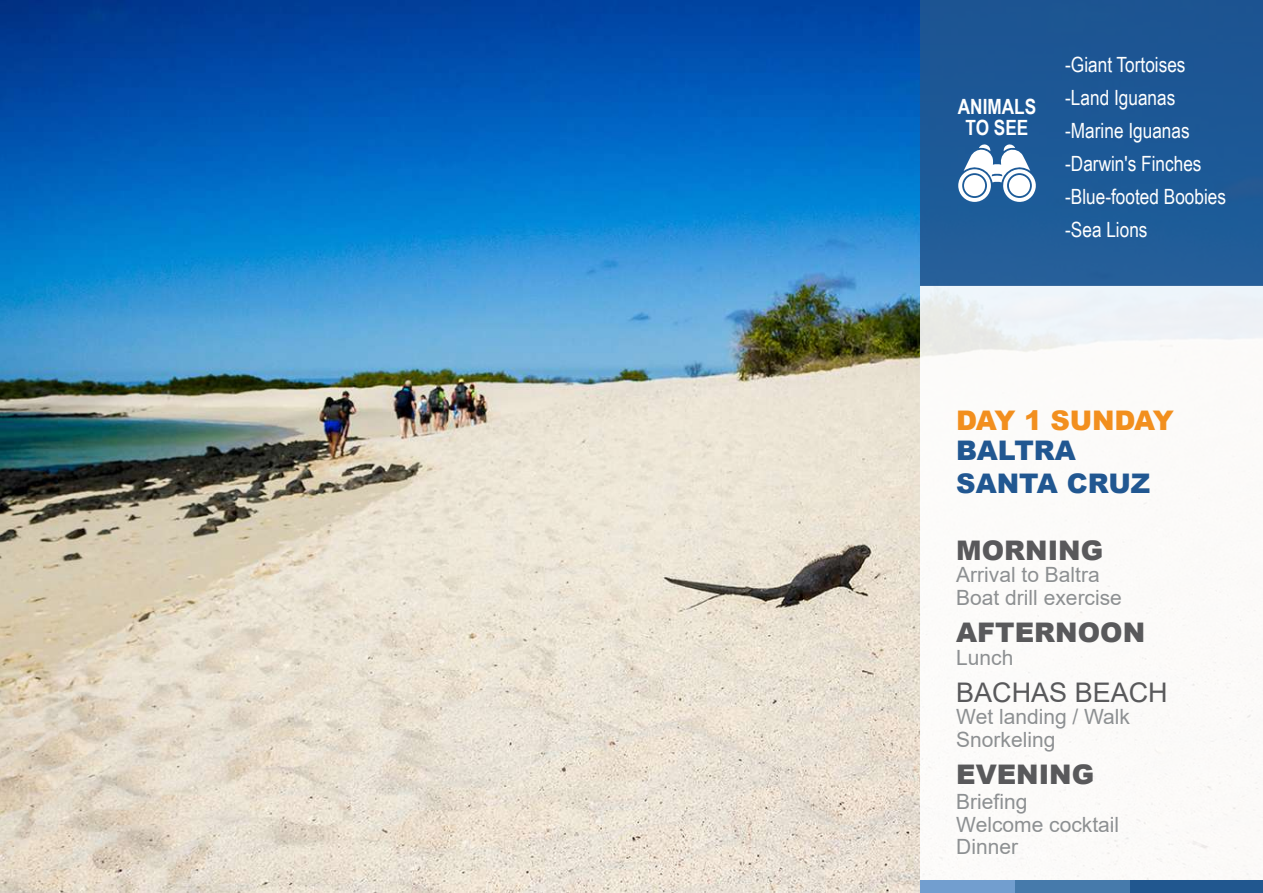
<style>
.page{position:relative;width:1263px;height:893px;background:#fff}
.page>*{position:absolute;margin:0;border:0;box-sizing:border-box;transform-origin:0 0}
.t1{font:900 27px "Arial";color:#59595b}
.t2{font:900 27px/33px "Arial";color:#215791}
.t3{font:27px "Arial";color:#59595b}
.t4{font:900 27px "Arial";letter-spacing:-.05em;color:#f28f1e}
.t5{font:21px/22.5px "Arial";color:#8d9092}
.t6{font:21px/33px "Arial Narrow";color:#fff}
.t7{font:700 21px/21px "Arial Narrow";color:#fff;text-align:center}
</style>
<div class="page">
<img style="left:0;top:0;width:920px;height:893px">
<div style="left:920px;top:0;width:343px;height:285px;background:#215791"></div>
<div style="left:920px;top:881px;width:95px;height:12px;background:#729ecf"></div>
<div style="left:1015px;top:881px;width:116px;height:12px;background:#467aab"></div>
<div style="left:1131px;top:881px;width:132px;height:12px;background:#21578f"></div>
<svg style="left:958px;top:144px;width:78px;height:58px"></svg>
<div style="left:1009px;top:175px;width:21px;height:21px;background:#fff;border-radius:50%"></div>
<div style="left:964px;top:175px;width:21px;height:21px;background:#fff;border-radius:50%"></div>
<p class="t7" style="left:958px;top:95px;width:80px">ANIMALS<br>TO SEE</p>
<p class="t6" style="left:1065px;top:47px;width:162px">-Giant Tortoises -Land Iguanas -Marine Iguanas -Darwin's Finches -Blue-footed Boobies -Sea Lions</p>
<p class="t4" style="left:956px;top:401px;width:219px">DAY 1 SUNDAY</p>
<p class="t2" style="left:956px;top:433px;width:196px">BALTRA<br>SANTA CRUZ</p>
<p class="t1" style="left:956px;top:530px;width:148px">MORNING</p>
<p class="t5" style="left:956px;top:563px;width:167px">Arrival to Baltra<br>Boat drill exercise</p>
<p class="t1" style="left:956px;top:613px;width:190px">AFTERNOON</p>
<p class="t5" style="left:956px;top:646px;width:59px">Lunch</p>
<p class="t3" style="left:956px;top:673px;width:213px">BACHAS BEACH</p>
<p class="t5" style="left:956px;top:706px;width:175px">Wet landing / Walk<br>Snorkeling</p>
<p class="t1" style="left:956px;top:755px;width:139px">EVENING</p>
<p class="t5" style="left:956px;top:791px;width:164px">Briefing<br>Welcome cocktail<br>Dinner</p>
</div>
